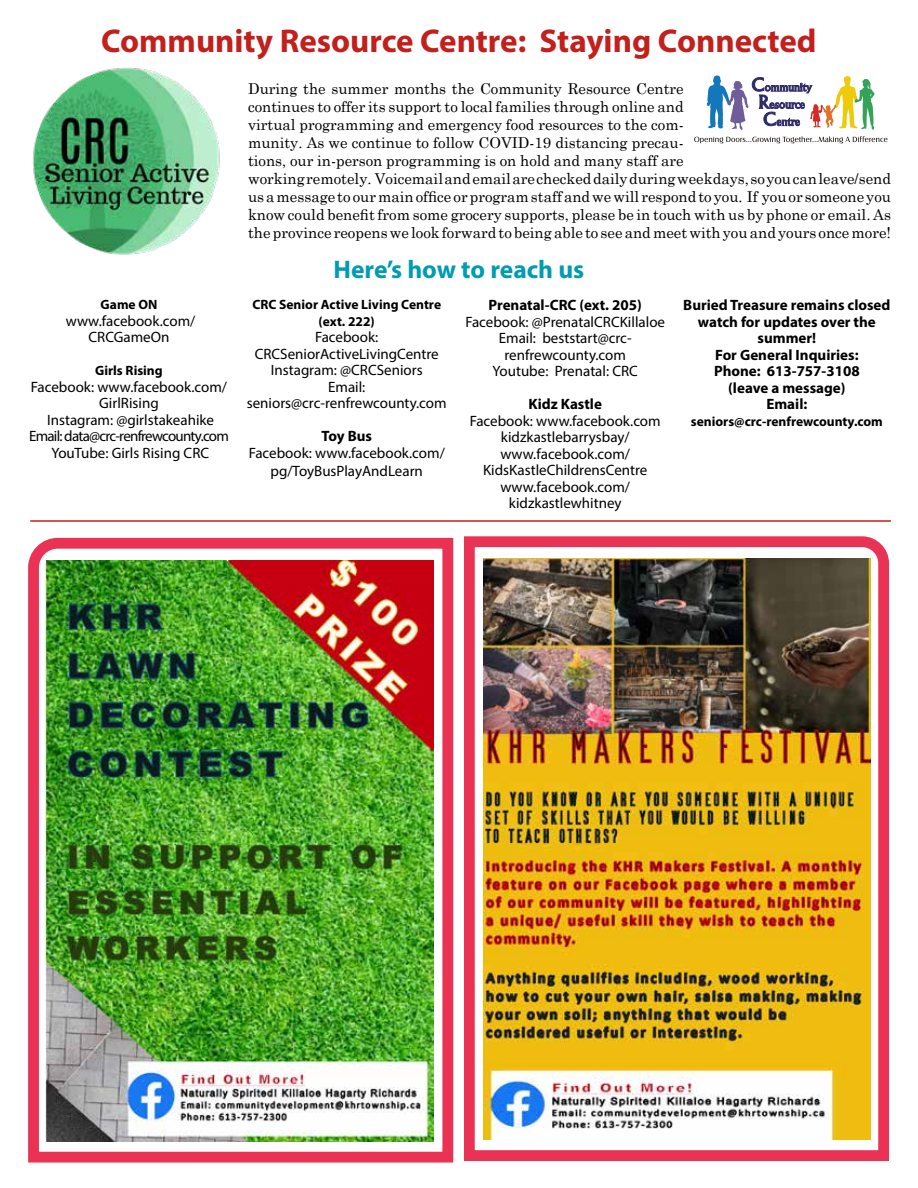
<style>
.page{position:relative;width:918px;height:1188px;background:#fff}
.page>*{position:absolute;margin:0;border:0;box-sizing:border-box;transform-origin:0 0}
.t1{font:700 33px "Myriad Pro";color:#c31f1c}
.t2{font:700 25.5px "Myriad Pro";color:#009cb1}
.t3{font:15px/18px "Century Schoolbook";color:#000}
.t4{font:15px/16.5px "Myriad Pro";color:#000;text-align:center}
.t5{font:700 15px/16.5px "Myriad Pro";color:#000;text-align:center}
.t6{font:700 13.5px/16.5px "Myriad Pro";color:#000;text-align:center}
</style>
<div class="page">
<img style="left:33px;top:67px;width:187px;height:188px">
<svg style="left:694px;top:136px;width:194px;height:7px"></svg>
<svg style="left:707px;top:76px;width:168px;height:54px"></svg>
<img style="left:464px;top:536px;width:425px;height:625px">
<img style="left:28px;top:537px;width:426px;height:626px">
<hr style="left:30px;top:520px;width:861px;height:2px;background:#c31f1c">
<h1 class="t1" style="left:101px;top:19px;width:717px">Community Resource Centre: Staying Connected</h1>
<p class="t3" style="left:248px;top:79px;width:644px">During the summer months the Community Resource Centre<br>continues to offer its support to local families through online and<br>virtual programming and emergency food resources to the com-<br>munity. As we continue to follow COVID-19 distancing precau-<br>tions, our in-person programming is on hold and many staff are<br>working remotely. Voicemail and email are checked daily during weekdays, so you can leave/send us a message to our main office or program staff and we will respond to you. If you or someone you know could benefit from some grocery supports, please be in touch with us by phone or email. As the province reopens we look forward to being able to see and meet with you and yours once more!</p>
<h2 class="t2" style="left:334px;top:253px;width:252px">Here’s how to reach us</h2>
<p class="t6" style="left:101px;top:296px;width:58px">Game ON</p>
<p class="t4" style="left:66px;top:312px;width:131px">www.facebook.com/<br>CRCGameOn</p>
<p class="t6" style="left:95px;top:362px;width:69px">Girls Rising</p>
<p class="t4" style="left:29px;top:378px;width:201px">Facebook: www.facebook.com/<br>GirlRising<br>Instagram: @girlstakeahike<br>Email: data@crc-renfrewcounty.com<br>YouTube: Girls Rising CRC</p>
<p class="t5" style="left:489px;top:297px;width:155px">Prenatal-CRC (ext. 205)</p>
<p class="t4" style="left:465px;top:313px;width:201px">Facebook: @PrenatalCRCKillaloe<br>Email: beststart@crc&shy;renfrewcounty.com<br>Youtube: Prenatal: CRC</p>
<p class="t5" style="left:528px;top:396px;width:75px">Kidz Kastle</p>
<p class="t4" style="left:470px;top:412px;width:192px">Facebook: www.facebook.com kidzkastlebarrysbay/ www.facebook.com/<br>KidsKastleChildrensCentre www.facebook.com/ kidzkastlewhitney</p>
<p class="t5" style="left:683px;top:297px;width:209px">Buried Treasure remains closed watch for updates over the summer!<br>For General Inquiries:<br>Phone: 613-757-3108<br>(leave a message)<br>Email:</p>
<p class="t6" style="left:691px;top:413px;width:193px">seniors@crc-renfrewcounty.com</p>
<p class="t6" style="left:252px;top:296px;width:190px">CRC Senior Active Living Centre (ext. 222)</p>
<p class="t4" style="left:247px;top:329px;width:201px">Facebook:<br>CRCSeniorActiveLivingCentre<br>Instagram: @CRCSeniors<br>Email: seniors@crc-renfrewcounty.com</p>
<p class="t5" style="left:321px;top:428px;width:52px">Toy Bus</p>
<p class="t4" style="left:249px;top:444px;width:198px;line-height:18px">Facebook: www.facebook.com/ pg/ToyBusPlayAndLearn</p>
</div>
